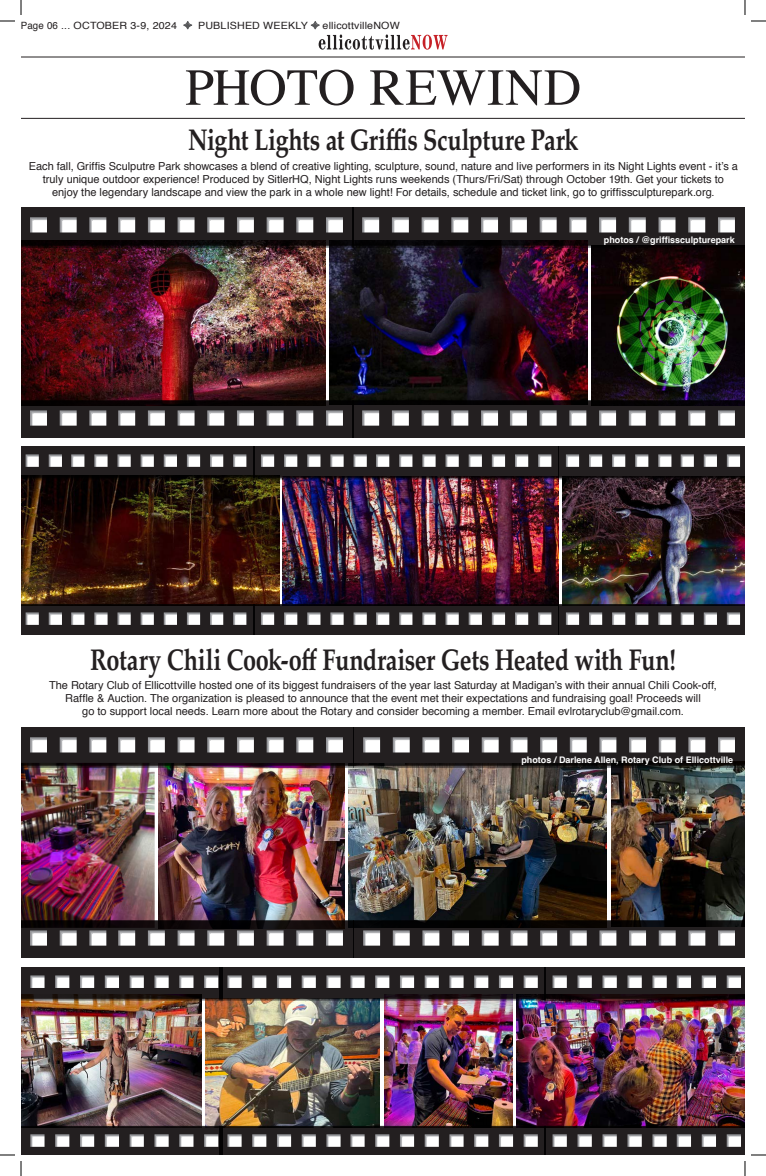
<style>
.page{position:relative;width:766px;height:1176px;background:#fff}
.page>*{position:absolute;margin:0;border:0;box-sizing:border-box;transform-origin:0 0}
.t1{font:52px "Times";letter-spacing:-.005em;color:#231f20}
.t2{font:700 30px "Palatino";letter-spacing:-.015em;color:#231f20;scale:.78 1}
.t3{font:11px/13px "Helvetica";color:#231f20;text-align:center}
.t4{font:10px "Helvetica";letter-spacing:.015em;color:#231f20;scale:1.07 1}
.t5{font:10px "Helvetica";letter-spacing:.015em;color:#231f20}
.t6{font:700 9px "Helvetica";color:#fff}
</style>
<div class="page">
<img style="left:21px;top:447px;width:723px;height:188px">
<svg style="left:318px;top:35px;width:129px;height:15px"></svg>
<hr style="left:21px;top:57px;width:724px;height:1px;background:#231f20">
<hr style="left:21px;top:118px;width:724px;height:1px;background:#231f20">
<img style="left:21px;top:207px;width:723px;height:231px">
<img style="left:21px;top:727px;width:723px;height:231px">
<img style="left:21px;top:967px;width:199px;height:188px">
<img style="left:220px;top:967px;width:524px;height:188px">
<svg style="left:751px;top:20px;width:15px;height:2px"></svg>
<svg style="left:751px;top:1154px;width:15px;height:2px"></svg>
<svg style="left:0;top:0;width:22px;height:22px"></svg>
<svg style="left:0;top:1154px;width:22px;height:22px"></svg>
<svg style="left:744px;top:0;width:1px;height:15px"></svg>
<svg style="left:744px;top:1161px;width:1px;height:15px"></svg>
<p class="t5" style="left:21px;top:17px;width:158px">Page 06 ... OCTOBER 3-9, 2024</p>
<p class="t4" style="left:198px;top:17px;width:104px">PUBLISHED WEEKLY</p>
<p class="t4" style="left:322px;top:17px;width:74px">ellicottvilleNOW</p>
<p class="t1" style="left:185px;top:39px;width:397px">PHOTO REWIND</p>
<p class="t2" style="left:188px;top:114px;width:502px">Night Lights at Griffis Sculpture Park</p>
<p class="t3" style="left:29px;top:160px;width:710px">Each fall, Griffis Sculputre Park showcases a blend of creative lighting, sculpture, sound, nature and live performers in its Night Lights event - it’s a truly unique outdoor experience! Produced by SitlerHQ, Night Lights runs weekends (Thurs/Fri/Sat) through October 19th. Get your tickets to</p>
<p class="t3" style="left:52px;top:186px;width:664px">enjoy the legendary landscape and view the park in a whole new light! For details, schedule and ticket link, go to griffissculpturepark.org.</p>
<p class="t6" style="left:604px;top:235px;width:132px">photos / @griffissculpturepark</p>
<p class="t2" style="left:90px;top:634px;width:752px">Rotary Chili Cook-off Fundraiser Gets Heated with Fun!</p>
<p class="t3" style="left:49px;top:679px;width:669px">The Rotary Club of Ellicottville hosted one of its biggest fundraisers of the year last Saturday at Madigan’s with their annual Chili Cook-off,</p>
<p class="t3" style="left:65px;top:692px;width:637px">Raffle &amp; Auction. The organization is pleased to announce that the event met their expectations and fundraising goal! Proceeds will</p>
<p class="t3" style="left:82px;top:705px;width:603px">go to support local needs. Learn more about the Rotary and consider becoming a member. Email evlrotaryclub@gmail.com.</p>
<p class="t6" style="left:521px;top:755px;width:213px">photos / Darlene Allen, Rotary Club of Ellicottville</p>
</div>
